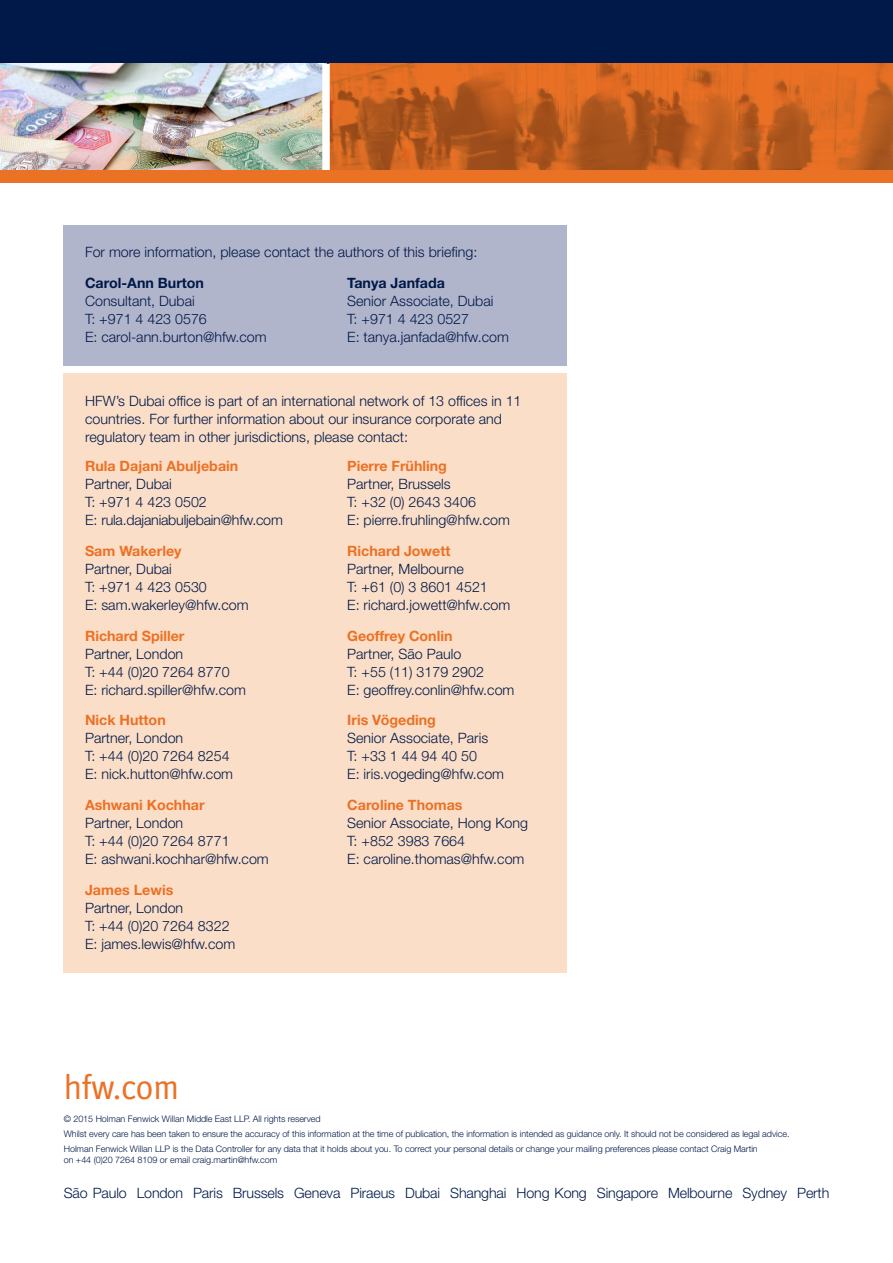
<style>
.page{position:relative;width:893px;height:1263px;background:#fff}
.page>*{position:absolute;margin:0;border:0;box-sizing:border-box;transform-origin:0 0}
.t1{font:36px "Officina Display ITC Std";color:#eb7125}
.Sub_Head{font:300 14.25px/18px "Helvetica Neue LT Std";color:#001948}
.Body_Copy{font:300 14.25px/18px "Helvetica Neue LT Std";color:#001948}
.t2{font:300 9px "Helvetica Neue LT Std";letter-spacing:-.005em;color:#001948}
.s1{font-weight:700}
.s2{font-weight:700;color:#eb7125}
</style>
<div class="page">
<div style="left:0;top:0;width:893px;height:170px;background:#001948"></div>
<img style="left:0;top:64px;width:322px;height:106px">
<img style="left:330px;top:64px;width:563px;height:106px">
<div style="left:322px;top:64px;width:8px;height:106px;background:#fff"></div>
<div style="left:0;top:170px;width:893px;height:13px;background:#eb7125"></div>
<div style="left:64px;top:225px;width:503px;height:141px;background:#b1b5cb"></div>
<div style="left:64px;top:373px;width:503px;height:600px;background:#fbdec7"></div>
<p class="Body_Copy" style="left:85px;top:243px;width:394px">For more information, please contact the authors of this briefing:</p>
<p class="Sub_Head" style="left:85px;top:273px;width:183px"><span class="s1">Carol-Ann Burton<br></span>Consultant, Dubai<br>T: +971 4 423 0576<br>E: carol-ann.burton@hfw.com</p>
<p class="Sub_Head" style="left:347px;top:273px;width:163px"><span class="s1">Tanya Janfada<br></span>Senior Associate, Dubai<br>T: +971 4 423 0527<br>E: tanya.janfada@hfw.com</p>
<p class="Body_Copy" style="left:85px;top:392px;width:438px">HFW’s Dubai office is part of an international network of 13 offices in 11 countries. For further information about our insurance corporate and regulatory team in other jurisdictions, please contact:</p>
<p class="Sub_Head" style="left:85px;top:457px;width:199px"><span class="s2">Rula Dajani Abuljebain<br></span>Partner, Dubai<br>T: +971 4 423 0502<br>E: rula.dajaniabuljebain@hfw.com</p>
<p class="Sub_Head" style="left:85px;top:541px;width:165px"><span class="s2">Sam Wakerley<br></span>Partner, Dubai<br>T: +971 4 423 0530<br>E: sam.wakerley@hfw.com</p>
<p class="Sub_Head" style="left:85px;top:626px;width:162px"><span class="s2">Richard Spiller<br></span>Partner, London<br>T: +44 (0)20 7264 8770<br>E: richard.spiller@hfw.com</p>
<p class="Sub_Head" style="left:85px;top:711px;width:150px"><span class="s2">Nick Hutton<br></span>Partner, London<br>T: +44 (0)20 7264 8254<br>E: nick.hutton@hfw.com</p>
<p class="Sub_Head" style="left:85px;top:796px;width:185px"><span class="s2">Ashwani Kochhar<br></span>Partner, London<br>T: +44 (0)20 7264 8771<br>E: ashwani.kochhar@hfw.com</p>
<p class="Sub_Head" style="left:85px;top:880px;width:152px"><span class="s2">James Lewis<br></span>Partner, London<br>T: +44 (0)20 7264 8322<br>E: james.lewis@hfw.com</p>
<p class="Sub_Head" style="left:347px;top:457px;width:164px"><span class="s2">Pierre Frühling<br></span>Partner, Brussels<br>T: +32 (0) 2643 3406<br>E: pierre.fruhling@hfw.com</p>
<p class="Sub_Head" style="left:347px;top:541px;width:164px"><span class="s2">Richard Jowett<br></span>Partner, Melbourne<br>T: +61 (0) 3 8601 4521<br>E: richard.jowett@hfw.com</p>
<p class="Sub_Head" style="left:347px;top:626px;width:169px"><span class="s2">Geoffrey Conlin<br></span>Partner, São Paulo<br>T: +55 (11) 3179 2902<br>E: geoffrey.conlin@hfw.com</p>
<p class="Sub_Head" style="left:347px;top:711px;width:158px"><span class="s2">Iris Vögeding<br></span>Senior Associate, Paris<br>T: +33 1 44 94 40 50<br>E: iris.vogeding@hfw.com</p>
<p class="Sub_Head" style="left:347px;top:796px;width:182px"><span class="s2">Caroline Thomas<br></span>Senior Associate, Hong Kong<br>T: +852 3983 7664<br>E: caroline.thomas@hfw.com</p>
<p class="t1" style="left:64px;top:1065px;width:117px">hfw.com</p>
<p class="t2" style="left:64px;top:1113px;width:258px">© 2015 Holman Fenwick Willan Middle East LLP. All rights reserved</p>
<p class="t2" style="left:64px;top:1128px;width:727px">Whilst every care has been taken to ensure the accuracy of this information at the time of publication, the information is intended as guidance only. It should not be considered as legal advice.</p>
<p class="t2" style="left:64px;top:1143px;width:695px">Holman Fenwick Willan LLP is the Data Controller for any data that it holds about you. To correct your personal details or change your mailing preferences please contact Craig Martin</p>
<p class="t2" style="left:64px;top:1154px;width:215px">on +44 (0)20 7264 8109 or email craig.martin@hfw.com</p>
<p class="Body_Copy" style="left:64px;top:1184px;width:767px">São Paulo London Paris Brussels Geneva Piraeus Dubai Shanghai Hong Kong Singapore Melbourne Sydney Perth</p>
</div>
